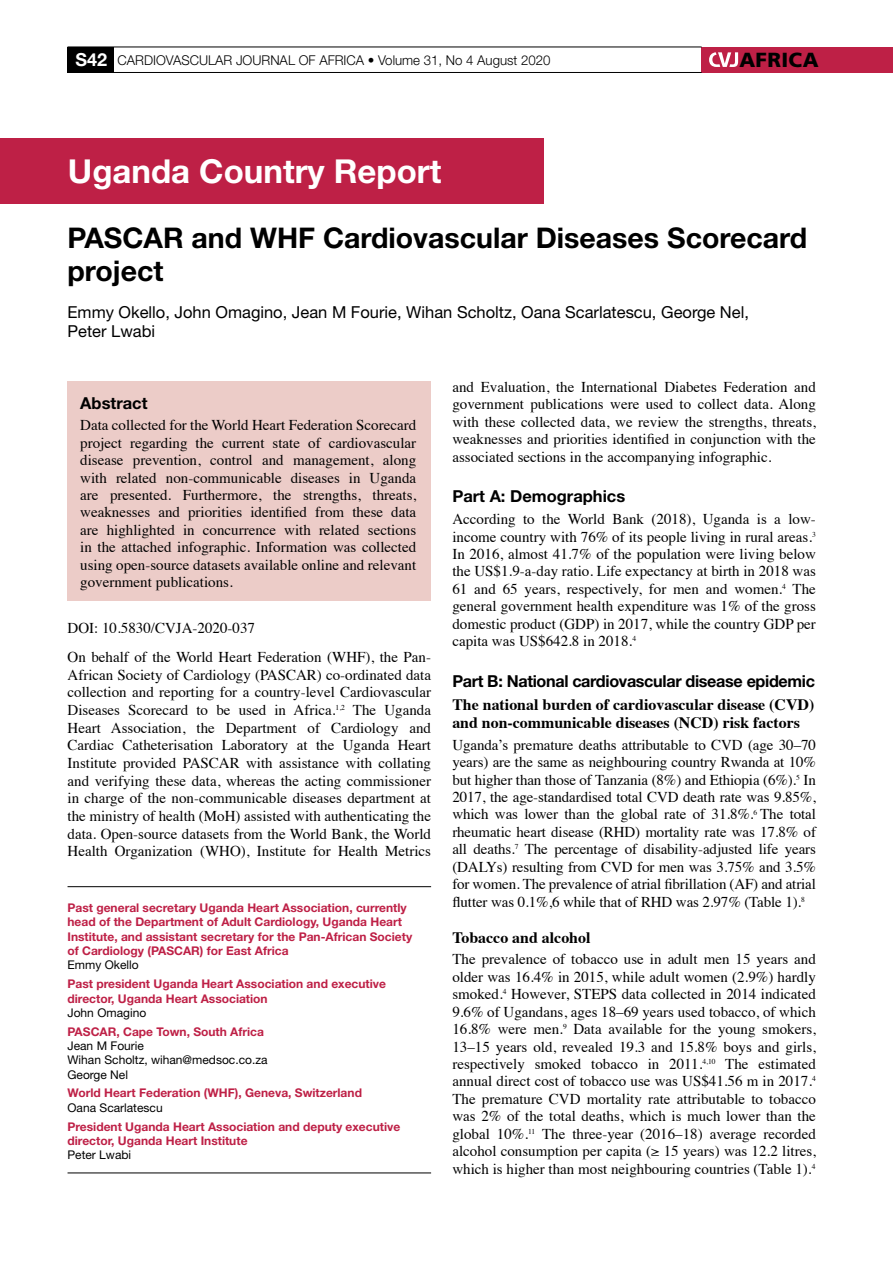
<style>
.page{position:relative;width:893px;height:1263px;background:#fff}
.page>*{position:absolute;margin:0;border:0;box-sizing:border-box;transform-origin:0 0}
.t1{font:700 33px "Helvetica Neue LT Std";color:#fff}
.t2{font:700 28.5px/32.7px "Helvetica Neue LT Std";color:#000}
.t3{font:900 20.4px "Frutiger";letter-spacing:.02em;color:#000}
.t4{font:16.5px/19px "Helvetica Neue LT Std";color:#000}
.t5{font:700 16.5px "Helvetica Neue LT Std";letter-spacing:-.02em;color:#000}
.t6{font:700 16.5px "Helvetica Neue LT Std";color:#000}
.t7{font:700 15.9px/18.3px "Times";color:#000}
.t8{font:15px/17.4px "Times";color:#000;text-align:justify}
.t9{font:300 13.5px "Helvetica Neue LT Std";color:#000}
.t10{font:700 12px/14.4px "Helvetica Neue LT Std";color:#be2046}
.t11{font:12px/14.4px "Helvetica Neue LT Std";color:#000}
.s1{font-weight:700;font-size:18px;color:#fff}
</style>
<div class="page">
<div style="left:702px;top:47px;width:191px;height:25px;background:#be2046"></div>
<svg style="left:709px;top:52px;width:29px;height:15px"></svg>
<div style="left:68px;top:47px;width:46px;height:25px;background:#000"></div>
<hr style="left:68px;top:72px;width:634px;height:1px;background:#000">
<hr style="left:68px;top:47px;width:634px;height:1px;background:#000">
<div style="left:0;top:138px;width:544px;height:66px;background:#be2046"></div>
<hr style="left:68px;top:1172px;width:363px;height:1px;background:#000">
<hr style="left:68px;top:886px;width:363px;height:1px;background:#000">
<div style="left:68px;top:381px;width:363px;height:219px;background:#ecccc8"></div>
<p class="t9" style="left:75px;top:52px;width:477px"><span class="s1">S42</span> CARDIOVASCULAR JOURNAL OF AFRICA • VOLUME 31, NO 4 AUGUST 2020</p>
<h3 class="t3" style="left:739px;top:47px;width:81px">AFRICA</h3>
<h1 class="t1" style="left:68px;top:151px;width:375px">Uganda Country Report</h1>
<h2 class="t2" style="left:68px;top:221px;width:741px">PASCAR and WHF Cardiovascular Diseases Scorecard project</h2>
<p class="t4" style="left:68px;top:302px;width:683px">Emmy Okello, John Omagino, Jean M Fourie, Wihan Scholtz, Oana Scarlatescu, George Nel,<br>Peter Lwabi</p>
<p class="t6" style="left:80px;top:393px;width:69px">Abstract</p>
<p class="t8" style="left:80px;top:415px;width:337px">Data collected for the World Heart Federation Scorecard project regarding the current state of cardiovascular disease prevention, control and management, along with related non-communicable diseases in Uganda are presented. Furthermore, the strengths, threats, weaknesses and priorities identified from these data are highlighted in concurrence with related sections in the attached infographic. Information was collected using open-source datasets available online and relevant government publications.</p>
<p class="t8" style="left:68px;top:618px;width:189px">DOI: 10.5830/CVJA-2020-037</p>
<p class="t8" style="left:68px;top:647px;width:365px">On behalf of the World Heart Federation (WHF), the Pan-African Society of Cardiology (PASCAR) co-ordinated data collection and reporting for a country-level Cardiovascular Diseases Scorecard to be used in Africa.<sup>1,2</sup> The Uganda Heart Association, the Department of Cardiology and Cardiac Catheterisation Laboratory at the Uganda Heart Institute provided PASCAR with assistance with collating and verifying these data, whereas the acting commissioner in charge of the non-communicable diseases department at the ministry of health (MoH) assisted with authenticating the data. Open-source datasets from the World Bank, the World Health Organization (WHO), Institute for Health Metrics</p>
<p class="t10" style="left:68px;top:900px;width:346px">Past general secretary Uganda Heart Association, currently head of the Department of Adult Cardiology, Uganda Heart Institute, and assistant secretary for the Pan-African Society of Cardiology (PASCAR) for East Africa</p>
<p class="t11" style="left:68px;top:958px;width:73px">Emmy Okello</p>
<p class="t10" style="left:68px;top:976px;width:320px">Past president Uganda Heart Association and executive director, Uganda Heart Association</p>
<p class="t11" style="left:68px;top:1005px;width:80px">John Omagino</p>
<p class="t10" style="left:68px;top:1024px;width:198px">PASCAR, Cape Town, South Africa</p>
<p class="t11" style="left:68px;top:1038px;width:202px">Jean M Fourie<br>Wihan Scholtz, wihan@medsoc.co.za<br>George Nel</p>
<p class="t10" style="left:68px;top:1086px;width:296px">World Heart Federation (WHF), Geneva, Switzerland</p>
<p class="t11" style="left:68px;top:1100px;width:97px">Oana Scarlatescu</p>
<p class="t10" style="left:68px;top:1119px;width:334px">President Uganda Heart Association and deputy executive director, Uganda Heart Institute</p>
<p class="t11" style="left:68px;top:1148px;width:65px">Peter Lwabi</p>
<p class="t8" style="left:452px;top:377px;width:365px">and Evaluation, the International Diabetes Federation and government publications were used to collect data. Along with these collected data, we review the strengths, threats, weaknesses and priorities identified in conjunction with the associated sections in the accompanying infographic.</p>
<p class="t6" style="left:452px;top:486px;width:174px">Part A: Demographics</p>
<p class="t8" style="left:452px;top:509px;width:365px">According to the World Bank (2018), Uganda is a low&shy;income country with 76% of its people living in rural areas.<sup>3<br></sup>In 2016, almost 41.7% of the population were living below the US$1.9-a-day ratio. Life expectancy at birth in 2018 was 61 and 65 years, respectively, for men and women.<sup>4</sup> The general government health expenditure was 1% of the gross domestic product (GDP) in 2017, while the country GDP per capita was US$642.8 in 2018.<sup>4</sup></p>
<p class="t5" style="left:452px;top:671px;width:364px">Part B: National cardiovascular disease epidemic</p>
<p class="t7" style="left:452px;top:693px;width:363px">The national burden of cardiovascular disease (CVD) and non-communicable diseases (NCD) risk factors</p>
<p class="t8" style="left:452px;top:735px;width:365px">Uganda’s premature deaths attributable to CVD (age 30–70 years) are the same as neighbouring country Rwanda at 10% but higher than those of Tanzania (8%) and Ethiopia (6%).<sup>5</sup> In 2017, the age-standardised total CVD death rate was 9.85%, which was lower than the global rate of 31.8%.<sup>6</sup> The total rheumatic heart disease (RHD) mortality rate was 17.8% of all deaths.<sup>7</sup> The percentage of disability-adjusted life years (DALYs) resulting from CVD for men was 3.75% and 3.5% for women. The prevalence of atrial fibrillation (AF) and atrial flutter was 0.1%,6 while that of RHD was 2.97% (Table 1).<sup>8</sup></p>
<p class="t7" style="left:452px;top:926px;width:140px">Tobacco and alcohol</p>
<p class="t8" style="left:452px;top:949px;width:365px">The prevalence of tobacco use in adult men 15 years and older was 16.4% in 2015, while adult women (2.9%) hardly smoked.<sup>4</sup> However, STEPS data collected in 2014 indicated 9.6% of Ugandans, ages 18–69 years used tobacco, of which 16.8% were men.<sup>9</sup> Data available for the young smokers, 13–15 years old, revealed 19.3 and 15.8% boys and girls, respectively smoked tobacco in 2011.<sup>4,10</sup> The estimated annual direct cost of tobacco use was US$41.56 m in 2017.<sup>4<br></sup>The premature CVD mortality rate attributable to tobacco was 2% of the total deaths, which is much lower than the global 10%.<sup>11</sup> The three-year (2016–18) average recorded alcohol consumption per capita (≥ 15 years) was 12.2 litres, which is higher than most neighbouring countries (Table 1).<sup>4</sup></p>
</div>
